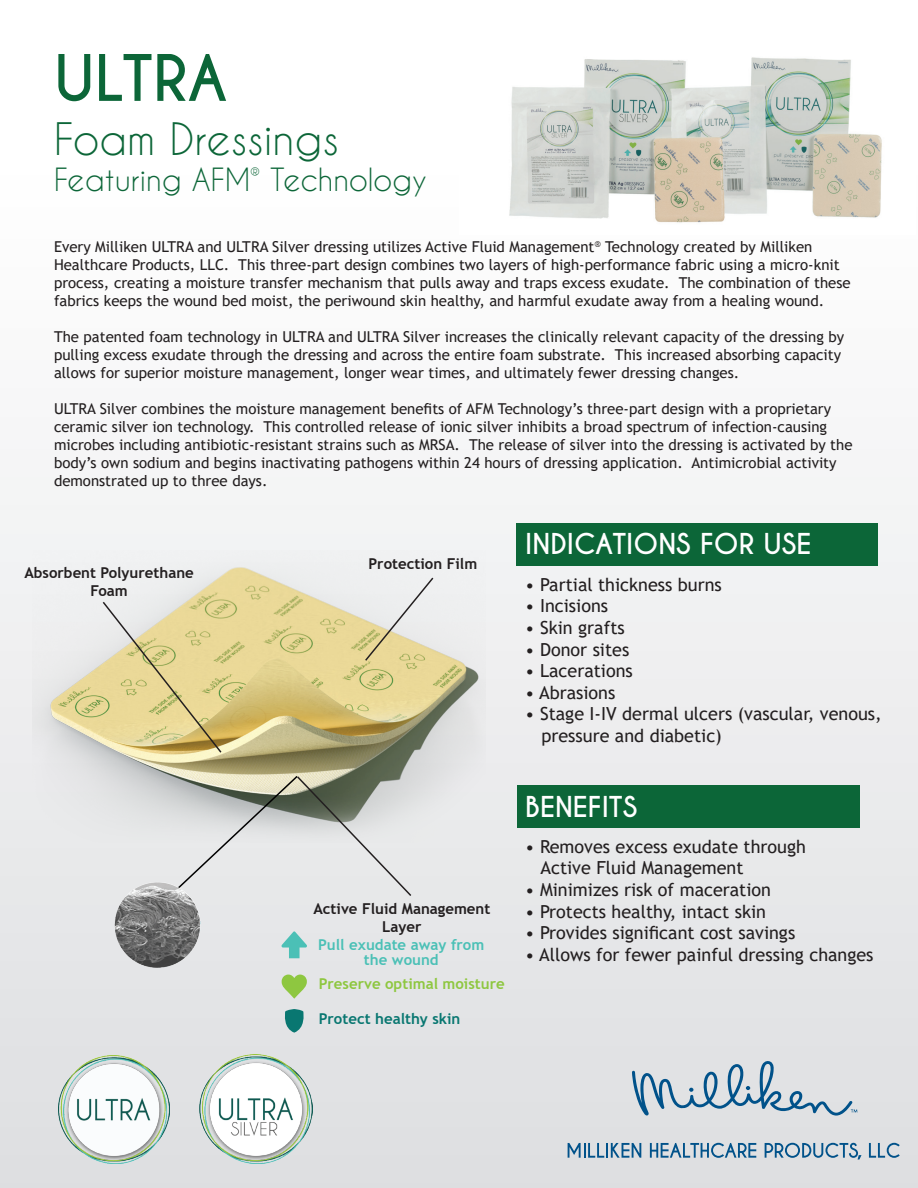
<style>
.page{position:relative;width:918px;height:1188px;background:#fff}
.page>*{position:absolute;margin:0;border:0;box-sizing:border-box;transform-origin:0 0}
.t1{font:700 60px "Caviar Dreams";color:#0c6638}
.t2{font:42px "Caviar Dreams";color:#0c6638}
.t3{font:30px "Caviar Dreams";color:#0c6638}
.t4{font:700 27px "Caviar Dreams";color:#fff}
.t5{font:18px/21.6px "Trebuchet MS";color:#231f20}
.t6{font:15px/18px "Trebuchet MS";color:#231f20}
.t7{font:700 15px/18px "Trebuchet MS";color:#231f20;text-align:center}
.t8{font:700 15px/15px "Trebuchet MS";color:#4bc0b6;text-align:center}
.t9{font:700 15px "Trebuchet MS";color:#8ec740}
.t10{font:700 15px "Trebuchet MS";color:#097771}
</style>
<div class="page">
<div style="left:0;top:162px;width:918px;height:1026px;background:linear-gradient(to bottom,#fff,#dddee1)"></div>
<svg style="left:632px;top:1061px;width:225px;height:55px;background:#bbc9d4"></svg>
<svg style="left:568px;top:1143px;width:73px;height:15px"></svg>
<svg style="left:650px;top:1143px;width:106px;height:15px;background:#8dacc1"></svg>
<svg style="left:765px;top:1143px;width:97px;height:17px;background:#9bb4c7"></svg>
<svg style="left:869px;top:1143px;width:31px;height:15px"></svg>
<img style="left:199px;top:1054px;width:114px;height:109px">
<img style="left:58px;top:1056px;width:112px;height:107px">
<img style="left:459px;top:57px;width:457px;height:178px">
<div style="left:516px;top:524px;width:362px;height:42px;background:#0c6638"></div>
<div style="left:517px;top:785px;width:343px;height:43px;background:#0c6638"></div>
<svg style="left:283px;top:1009px;width:22px;height:24px"></svg>
<svg style="left:281px;top:931px;width:26px;height:27px"></svg>
<img style="left:32px;top:550px;width:454px;height:292px">
<svg style="left:364px;top:576px;width:71px;height:86px;background:#e4e0cc"></svg>
<svg style="left:282px;top:975px;width:25px;height:24px"></svg>
<svg style="left:101px;top:600px;width:122px;height:154px;background:#e0d29b"></svg>
<svg style="left:160px;top:774px;width:253px;height:131px;background:#ccceca"></svg>
<img style="left:102px;top:864px;width:132px;height:132px">
<h1 class="t1" style="left:54px;top:42px;width:175px">ULTRA</h1>
<h2 class="t2" style="left:54px;top:114px;width:286px">Foam Dressings</h2>
<h3 class="t3" style="left:54px;top:162px;width:374px">Featuring AFM<sup>®</sup> Technology</h3>
<p class="t6" style="left:54px;top:237px;width:798px">Every Milliken ULTRA and ULTRA Silver dressing utilizes Active Fluid Management<sup>®</sup> Technology created by Milliken Healthcare Products, LLC. This three-part design combines two layers of high-performance fabric using a micro-knit process, creating a moisture transfer mechanism that pulls away and traps excess exudate. The combination of these fabrics keeps the wound bed moist, the periwound skin healthy, and harmful exudate away from a healing wound.</p>
<p class="t6" style="left:54px;top:327px;width:792px">The patented foam technology in ULTRA and ULTRA Silver increases the clinically relevant capacity of the dressing by pulling excess exudate through the dressing and across the entire foam substrate. This increased absorbing capacity allows for superior moisture management, longer wear times, and ultimately fewer dressing changes.</p>
<p class="t6" style="left:54px;top:399px;width:800px">ULTRA Silver combines the moisture management benefits of AFM Technology’s three-part design with a proprietary ceramic silver ion technology. This controlled release of ionic silver inhibits a broad spectrum of infection-causing microbes including antibiotic-resistant strains such as MRSA. The release of silver into the dressing is activated by the body’s own sodium and begins inactivating pathogens within 24 hours of dressing application. Antimicrobial activity demonstrated up to three days.</p>
<p class="t7" style="left:24px;top:564px;width:171px">Absorbent Polyurethane<br>Foam</p>
<p class="t7" style="left:369px;top:555px;width:110px">Protection Film</p>
<p class="t7" style="left:313px;top:900px;width:178px">Active Fluid Management<br>Layer</p>
<p class="t8" style="left:318px;top:937px;width:168px">Pull exudate away from the wound</p>
<p class="t9" style="left:319px;top:975px;width:187px">Preserve optimal moisture</p>
<p class="t10" style="left:319px;top:1009px;width:143px">Protect healthy skin</p>
<h3 class="t4" style="left:525px;top:527px;width:288px">INDICATIONS FOR USE</h3>
<p class="t5" style="left:525px;top:574px;width:198px">• Partial thickness burns</p>
<p class="t5" style="left:525px;top:595px;width:84px">• Incisions</p>
<p class="t5" style="left:525px;top:617px;width:101px">• Skin grafts</p>
<p class="t5" style="left:525px;top:638px;width:106px">• Donor sites</p>
<p class="t5" style="left:525px;top:660px;width:109px">• Lacerations</p>
<p class="t5" style="left:525px;top:682px;width:92px">• Abrasions</p>
<p class="t5" style="left:541px;top:703px;width:342px;text-indent:-16px">• Stage I-IV dermal ulcers (vascular, venous, pressure and diabetic)</p>
<h3 class="t4" style="left:525px;top:790px;width:114px">BENEFITS</h3>
<p class="t5" style="left:541px;top:835px;width:267px;text-indent:-15px">• Removes excess exudate through<br>Active Fluid Management</p>
<p class="t5" style="left:525px;top:879px;width:247px">• Minimizes risk of maceration</p>
<p class="t5" style="left:525px;top:900px;width:242px">• Protects healthy, intact skin</p>
<p class="t5" style="left:525px;top:922px;width:272px">• Provides significant cost savings</p>
<p class="t5" style="left:525px;top:943px;width:350px">• Allows for fewer painful dressing changes</p>
</div>
